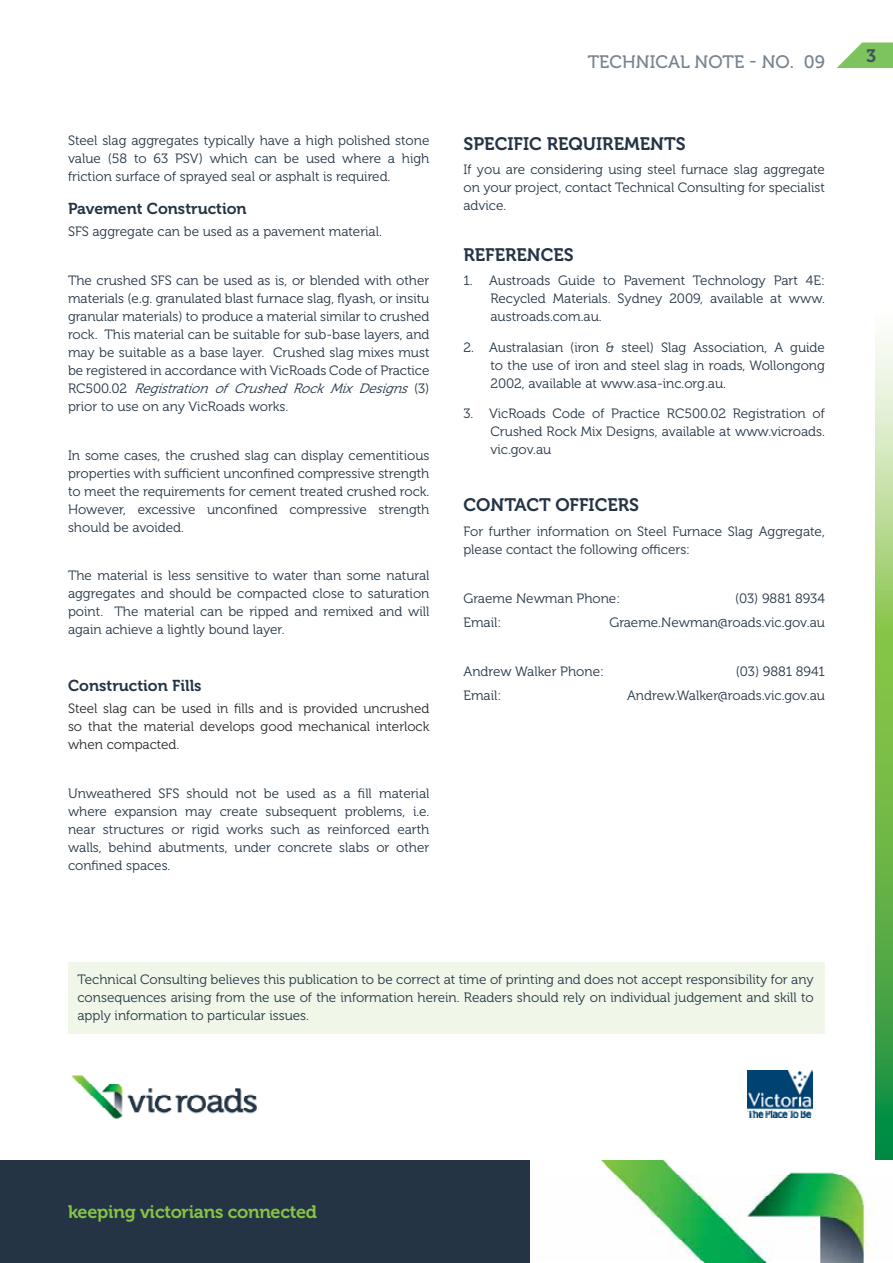
<style>
.page{position:relative;width:893px;height:1263px;background:#fff}
.page>*{position:absolute;margin:0;border:0;box-sizing:border-box;transform-origin:0 0}
.t1{font:18px "Museo 700";color:#243444}
.t2{font:18px "Museo 700";letter-spacing:-.015em;color:#85c446}
.t3{font:18px "Museo 500";color:#77848f}
.t4{font:18px "Museo 700";color:#43505f}
.t5{font:15.75px "Museo 700";color:#243444}
.t6{font:13.5px/18px "Museo 300";color:#243444;text-align:justify}
.t7{font:13.5px/18px "Museo 300";color:#292526;text-align:justify}
.s1{font-style:italic}
</style>
<div class="page">
<svg style="left:875px;top:337px;width:18px;height:823px;background:#7ec069"></svg>
<svg style="left:837px;top:43px;width:56px;height:25px"></svg>
<div style="left:68px;top:962px;width:757px;height:72px;background:#f0f7e9"></div>
<div style="left:0;top:1161px;width:893px;height:102px;background:#243444"></div>
<img style="left:531px;top:1161px;width:362px;height:102px">
<img style="left:71px;top:1075px;width:186px;height:44px">
<img style="left:747px;top:1070px;width:66px;height:48px">
<p class="t6" style="left:68px;top:132px;width:363px">Steel slag aggregates typically have a high polished stone value (58 to 63 PSV) which can be used where a high friction surface of sprayed seal or asphalt is required.</p>
<p class="t5" style="left:68px;top:199px;width:180px">Pavement Construction</p>
<p class="t6" style="left:68px;top:223px;width:315px">SFS aggregate can be used as a pavement material.</p>
<p class="t6" style="left:68px;top:271px;width:363px">The crushed SFS can be used as is, or blended with other materials (e.g. granulated blast furnace slag, flyash, or insitu granular materials) to produce a material similar to crushed rock. This material can be suitable for sub-base layers, and may be suitable as a base layer. Crushed slag mixes must be registered in accordance with VicRoads Code of Practice R C 5 0 0 . 0 2 <span class="s1">Registration of Crushed Rock Mix Designs</span> ( 3 ) prior to use on any VicRoads works.</p>
<p class="t6" style="left:68px;top:446px;width:363px">In some cases, the crushed slag can display cementitious properties with sufficient unconfined compressive strength to meet the requirements for cement treated crushed rock.<br>However, excessive unconfined compressive strength should be avoided.</p>
<p class="t6" style="left:68px;top:567px;width:363px">The material is less sensitive to water than some natural aggregates and should be compacted close to saturation point. The material can be ripped and remixed and will again achieve a lightly bound layer.</p>
<p class="t5" style="left:68px;top:677px;width:135px">Construction Fills</p>
<p class="t7" style="left:68px;top:700px;width:363px">Steel slag can be used in fills and is provided uncrushed so that the material develops good mechanical interlock when compacted.</p>
<p class="t6" style="left:68px;top:784px;width:363px">Unweathered SFS should not be used as a fill material where expansion may create subsequent problems, i.e. near structures or rigid works such as reinforced earth walls, behind abutments, under concrete slabs or other confined spaces.</p>
<h1 class="t3" style="left:588px;top:52px;width:13px">TEC</h1>
<h1 class="t3" style="left:622px;top:52px;width:99px">HNICAL NOTE</h1>
<h1 class="t4" style="left:866px;top:46px;width:12px">3</h1>
<h1 class="t3" style="left:749px;top:52px;width:77px">- No. 09</h1>
<h1 class="t1" style="left:463px;top:133px;width:224px">SPECIFIC REQUIREMENTS</h1>
<p class="t6" style="left:463px;top:161px;width:363px">If you are considering using steel furnace slag aggregate on your project, contact Technical Consulting for specialist advice.</p>
<h1 class="t1" style="left:463px;top:244px;width:112px">REFERENCES</h1>
<p class="t6" style="left:490px;top:272px;width:336px;text-indent:-27px">1. Austroads Guide to Pavement Technology Part 4E:<br>Recycled Materials. Sydney 2009, available at www. austroads.com.au.</p>
<p class="t6" style="left:490px;top:338px;width:336px;text-indent:-27px">2. Australasian (iron &amp; steel) Slag Association, A guide to the use of iron and steel slag in roads, Wollongong 2002, available at www.asa-inc.org.au.</p>
<p class="t6" style="left:490px;top:405px;width:336px;text-indent:-27px">3. VicRoads Code of Practice RC500.02 Registration of Crushed Rock Mix Designs, available at www.vicroads. vic.gov.au</p>
<h1 class="t1" style="left:463px;top:495px;width:177px">CONTACT OFFICERS</h1>
<p class="t6" style="left:463px;top:522px;width:363px">For further information on Steel Furnace Slag Aggregate, please contact the following officers:</p>
<p class="t6" style="left:463px;top:589px;width:158px">Graeme Newman Phone:</p>
<p class="t6" style="left:735px;top:589px;width:91px">(03) 9881 8934</p>
<p class="t6" style="left:463px;top:614px;width:39px">Email:</p>
<p class="t6" style="left:609px;top:614px;width:217px">Graeme.Newman@roads.vic.gov.au</p>
<p class="t6" style="left:463px;top:662px;width:142px">Andrew Walker Phone:</p>
<p class="t6" style="left:736px;top:662px;width:91px">(03) 9881 8941</p>
<p class="t6" style="left:463px;top:687px;width:39px">Email:</p>
<p class="t6" style="left:627px;top:687px;width:199px">Andrew.Walker@roads.vic.gov.au</p>
<p class="t6" style="left:77px;top:971px;width:738px">Technical Consulting believes this publication to be correct at time of printing and does not accept responsibility for any consequences arising from the use of the information herein. Readers should rely on individual judgement and skill to apply information to particular issues.</p>
<h1 class="t2" style="left:68px;top:1201px;width:250px">keeping victorians connected</h1>
</div>
